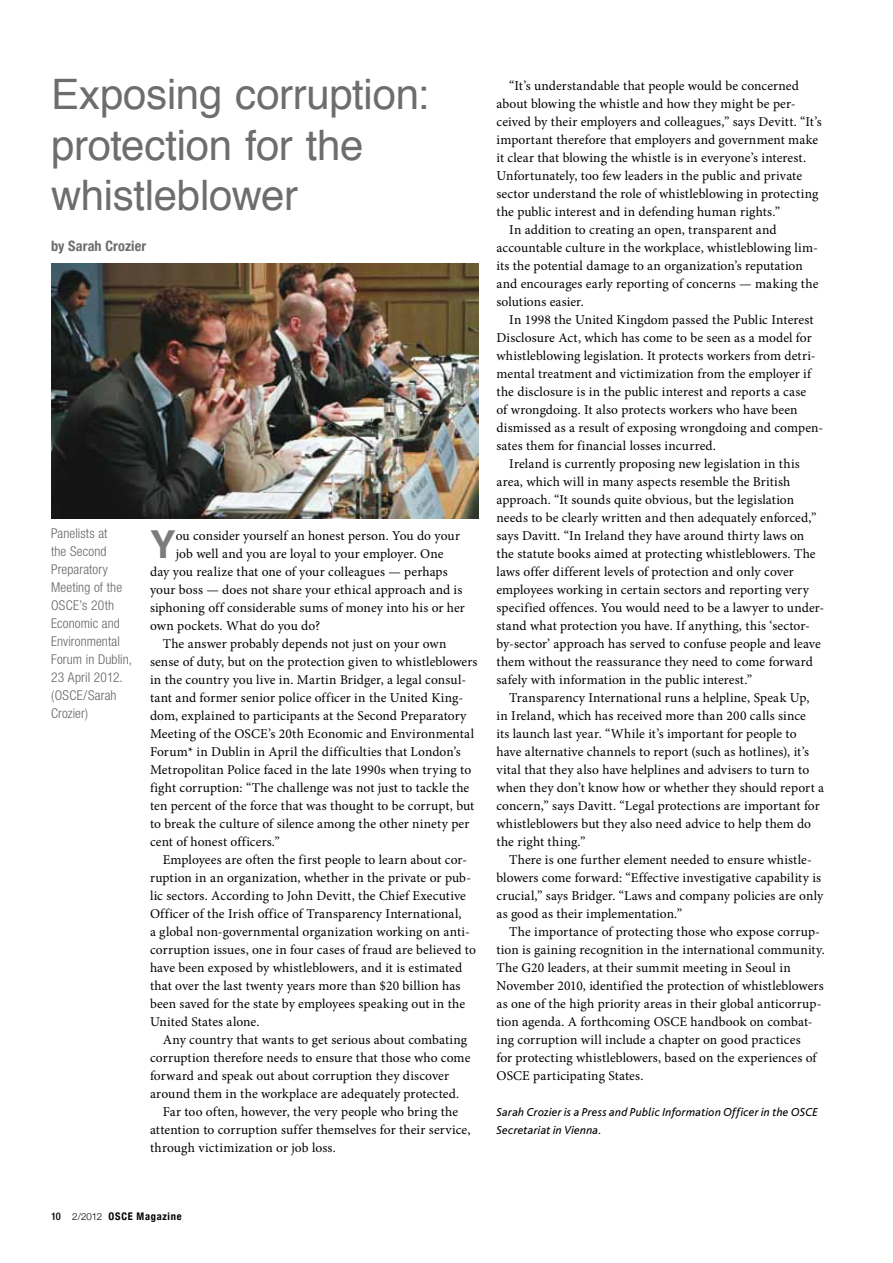
<style>
.page{position:relative;width:893px;height:1263px;background:#fff}
.page>*{position:absolute;margin:0;border:0;box-sizing:border-box;transform-origin:0 0}
.t1{font:42px/50.4px "Helvetica";letter-spacing:-.01em;color:#6f6c70}
.t2{font:700 38.55px "Helvetica Infant";color:#7b7c7e}
.t3{font:700 condensed 14.25px "Helvetica Neue";letter-spacing:.01em;color:#6f6c70}
.t4{font:13.5px "Minion Pro";letter-spacing:.005em;color:#000}
.t5{font:300 condensed 13.5px/18px "Helvetica Neue";letter-spacing:.01em;color:#646567}
.t6{font:13.5px "Minion Pro";letter-spacing:.025em;color:#000}
.t7{font:italic 12px/18px "Bliss";letter-spacing:.015em;color:#000}
.t8{font:700 condensed 10.5px "Helvetica Neue";letter-spacing:.07em;color:#000}
.s1{font-weight:500}
.s2{font-weight:300;font-stretch:normal;font-size:9.75px}
</style>
<div class="page">
<img style="left:51px;top:264px;width:427px;height:254px">
<h1 class="t1" style="left:51px;top:71px;width:379px">Exposing corruption: protection for the whistleblower</h1>
<p class="t3" style="left:51px;top:237px;width:97px">by Sarah Crozier</p>
<p class="t5" style="left:51px;top:524px;width:82px">Panelists at<br>the Second<br>Preparatory<br>Meeting of the<br>OSCE’s 20th<br>Economic and<br>Environmental<br>Forum in Dublin,<br>23 April 2012. (OSCE/Sarah<br>Crozier)</p>
<h2 class="t2" style="left:150px;top:521px;width:27px">Y</h2>
<p class="t4" style="left:176px;top:527px;width:286px">ou consider yourself an honest person. You do your</p>
<p class="t4" style="left:176px;top:545px;width:269px">job well and you are loyal to your employer. One</p>
<p class="t4" style="left:150px;top:563px;width:299px">day you realize that one of your colleagues — perhaps</p>
<p class="t4" style="left:150px;top:581px;width:314px">your boss — does not share your ethical approach and is</p>
<p class="t4" style="left:150px;top:599px;width:316px">siphoning off considerable sums of money into his or her</p>
<p class="t4" style="left:150px;top:617px;width:172px">own pockets. What do you do?</p>
<p class="t4" style="left:163px;top:635px;width:285px">The answer probably depends not just on your own</p>
<p class="t4" style="left:150px;top:653px;width:329px">sense of duty, but on the protection given to whistleblowers</p>
<p class="t4" style="left:150px;top:671px;width:318px">in the country you live in. Martin Bridger, a legal consul-</p>
<p class="t4" style="left:150px;top:689px;width:315px">tant and former senior police officer in the United King-</p>
<p class="t4" style="left:150px;top:707px;width:318px">dom, explained to participants at the Second Preparatory</p>
<p class="t4" style="left:150px;top:725px;width:326px">Meeting of the OSCE’s 20th Economic and Environmental</p>
<p class="t4" style="left:150px;top:743px;width:312px">Forum* in Dublin in April the difficulties that London’s</p>
<p class="t4" style="left:150px;top:761px;width:323px">Metropolitan Police faced in the late 1990s when trying to</p>
<p class="t4" style="left:150px;top:779px;width:321px">fight corruption: “The challenge was not just to tackle the</p>
<p class="t4" style="left:150px;top:797px;width:326px">ten percent of the force that was thought to be corrupt, but</p>
<p class="t4" style="left:150px;top:815px;width:321px">to break the culture of silence among the other ninety per</p>
<p class="t4" style="left:150px;top:833px;width:131px">cent of honest officers.”</p>
<p class="t4" style="left:163px;top:851px;width:306px">Employees are often the first people to learn about cor-</p>
<p class="t4" style="left:150px;top:869px;width:323px">ruption in an organization, whether in the private or pub-</p>
<p class="t4" style="left:150px;top:887px;width:318px">lic sectors. According to John Devitt, the Chief Executive</p>
<p class="t4" style="left:150px;top:905px;width:313px">Officer of the Irish office of Transparency International,</p>
<p class="t4" style="left:150px;top:923px;width:321px">a global non-governmental organization working on anti-</p>
<p class="t4" style="left:150px;top:941px;width:327px">corruption issues, one in four cases of fraud are believed to</p>
<p class="t4" style="left:150px;top:959px;width:314px">have been exposed by whistleblowers, and it is estimated</p>
<p class="t4" style="left:150px;top:977px;width:312px">that over the last twenty years more than $20 billion has</p>
<p class="t4" style="left:150px;top:995px;width:317px">been saved for the state by employees speaking out in the</p>
<p class="t4" style="left:150px;top:1013px;width:111px">United States alone.</p>
<p class="t4" style="left:163px;top:1031px;width:306px">Any country that wants to get serious about combating</p>
<p class="t4" style="left:150px;top:1049px;width:322px">corruption therefore needs to ensure that those who come</p>
<p class="t4" style="left:150px;top:1067px;width:300px">forward and speak out about corruption they discover</p>
<p class="t4" style="left:150px;top:1085px;width:311px">around them in the workplace are adequately protected.</p>
<p class="t4" style="left:163px;top:1103px;width:297px">Far too often, however, the very people who bring the</p>
<p class="t4" style="left:150px;top:1121px;width:322px">attention to corruption suffer themselves for their service,</p>
<p class="t4" style="left:150px;top:1138px;width:187px">through victimization or job loss.</p>
<p class="t4" style="left:509px;top:76px;width:291px">“It’s understandable that people would be concerned</p>
<p class="t4" style="left:496px;top:94px;width:301px">about blowing the whistle and how they might be per-</p>
<p class="t4" style="left:496px;top:112px;width:327px">ceived by their employers and colleagues,” says Devitt. “It’s</p>
<p class="t4" style="left:496px;top:130px;width:323px">important therefore that employers and government make</p>
<p class="t4" style="left:496px;top:148px;width:311px">it clear that blowing the whistle is in everyone’s interest.</p>
<p class="t4" style="left:496px;top:166px;width:307px">Unfortunately, too few leaders in the public and private</p>
<p class="t4" style="left:496px;top:184px;width:323px">sector understand the role of whistleblowing in protecting</p>
<p class="t4" style="left:496px;top:202px;width:285px">the public interest and in defending human rights.”</p>
<p class="t4" style="left:509px;top:220px;width:269px">In addition to creating an open, transparent and</p>
<p class="t4" style="left:496px;top:238px;width:323px">accountable culture in the workplace, whistleblowing lim-</p>
<p class="t4" style="left:496px;top:256px;width:308px">its the potential damage to an organization’s reputation</p>
<p class="t4" style="left:496px;top:274px;width:323px">and encourages early reporting of concerns — making the</p>
<p class="t4" style="left:496px;top:292px;width:89px">solutions easier.</p>
<p class="t4" style="left:509px;top:310px;width:306px">In 1998 the United Kingdom passed the Public Interest</p>
<p class="t4" style="left:496px;top:328px;width:317px">Disclosure Act, which has come to be seen as a model for</p>
<p class="t4" style="left:496px;top:346px;width:321px">whistleblowing legislation. It protects workers from detri-</p>
<p class="t4" style="left:496px;top:364px;width:316px">mental treatment and victimization from the employer if</p>
<p class="t4" style="left:496px;top:382px;width:311px">the disclosure is in the public interest and reports a case</p>
<p class="t4" style="left:496px;top:400px;width:303px">of wrongdoing. It also protects workers who have been</p>
<p class="t4" style="left:496px;top:418px;width:328px">dismissed as a result of exposing wrongdoing and compen-</p>
<p class="t4" style="left:496px;top:436px;width:221px">sates them for financial losses incurred.</p>
<p class="t4" style="left:509px;top:454px;width:292px">Ireland is currently proposing new legislation in this</p>
<p class="t4" style="left:496px;top:472px;width:295px">area, which will in many aspects resemble the British</p>
<p class="t4" style="left:496px;top:490px;width:299px">approach. “It sounds quite obvious, but the legislation</p>
<p class="t4" style="left:496px;top:508px;width:322px">needs to be clearly written and then adequately enforced,”</p>
<p class="t4" style="left:496px;top:526px;width:309px">says Davitt. “In Ireland they have around thirty laws on</p>
<p class="t4" style="left:496px;top:544px;width:321px">the statute books aimed at protecting whistleblowers. The</p>
<p class="t4" style="left:496px;top:562px;width:299px">laws offer different levels of protection and only cover</p>
<p class="t4" style="left:496px;top:580px;width:314px">employees working in certain sectors and reporting very</p>
<p class="t4" style="left:496px;top:598px;width:329px">specified offences. You would need to be a lawyer to under-</p>
<p class="t4" style="left:496px;top:616px;width:315px">stand what protection you have. If anything, this ‘sector-</p>
<p class="t4" style="left:496px;top:634px;width:326px">by-sector’ approach has served to confuse people and leave</p>
<p class="t4" style="left:496px;top:652px;width:318px">them without the reassurance they need to come forward</p>
<p class="t4" style="left:496px;top:670px;width:257px">safely with information in the public interest.”</p>
<p class="t4" style="left:509px;top:688px;width:302px">Transparency International runs a helpline, Speak Up,</p>
<p class="t4" style="left:496px;top:706px;width:311px">in Ireland, which has received more than 200 calls since</p>
<p class="t4" style="left:496px;top:724px;width:302px">its launch last year. “While it’s important for people to</p>
<p class="t4" style="left:496px;top:742px;width:314px">have alternative channels to report (such as hotlines), it’s</p>
<p class="t4" style="left:496px;top:760px;width:314px">vital that they also have helplines and advisers to turn to</p>
<p class="t4" style="left:496px;top:778px;width:329px">when they don’t know how or whether they should report a</p>
<p class="t4" style="left:496px;top:796px;width:325px">concern,” says Davitt. “Legal protections are important for</p>
<p class="t4" style="left:496px;top:814px;width:316px">whistleblowers but they also need advice to help them do</p>
<p class="t6" style="left:496px;top:832px;width:90px">the right thing.”</p>
<p class="t4" style="left:509px;top:850px;width:304px">There is one further element needed to ensure whistle-</p>
<p class="t4" style="left:496px;top:868px;width:326px">blowers come forward: “Effective investigative capability is</p>
<p class="t4" style="left:496px;top:886px;width:328px">crucial,” says Bridger. “Laws and company policies are only</p>
<p class="t4" style="left:496px;top:904px;width:187px">as good as their implementation.”</p>
<p class="t4" style="left:509px;top:922px;width:312px">The importance of protecting those who expose corrup-</p>
<p class="t4" style="left:496px;top:940px;width:330px">tion is gaining recognition in the international community.</p>
<p class="t4" style="left:496px;top:958px;width:296px">The G20 leaders, at their summit meeting in Seoul in</p>
<p class="t4" style="left:496px;top:976px;width:329px">November 2010, identified the protection of whistleblowers</p>
<p class="t4" style="left:496px;top:994px;width:326px">as one of the high priority areas in their global anticorrup-</p>
<p class="t4" style="left:496px;top:1012px;width:318px">tion agenda. A forthcoming OSCE handbook on combat-</p>
<p class="t4" style="left:496px;top:1030px;width:306px">ing corruption will include a chapter on good practices</p>
<p class="t4" style="left:496px;top:1048px;width:322px">for protecting whistleblowers, based on the experiences of</p>
<p class="t4" style="left:496px;top:1066px;width:149px">OSCE participating States.</p>
<p class="t7" style="left:496px;top:1103px;width:323px">Sarah Crozier is a Press and Public Information Officer in the OSCE<br>Secretariat in Vienna.</p>
<p class="t8" style="left:51px;top:1210px;width:132px"><span class="s1">10</span> <span class="s2">2/2012</span> OSCE Magazine</p>
</div>
